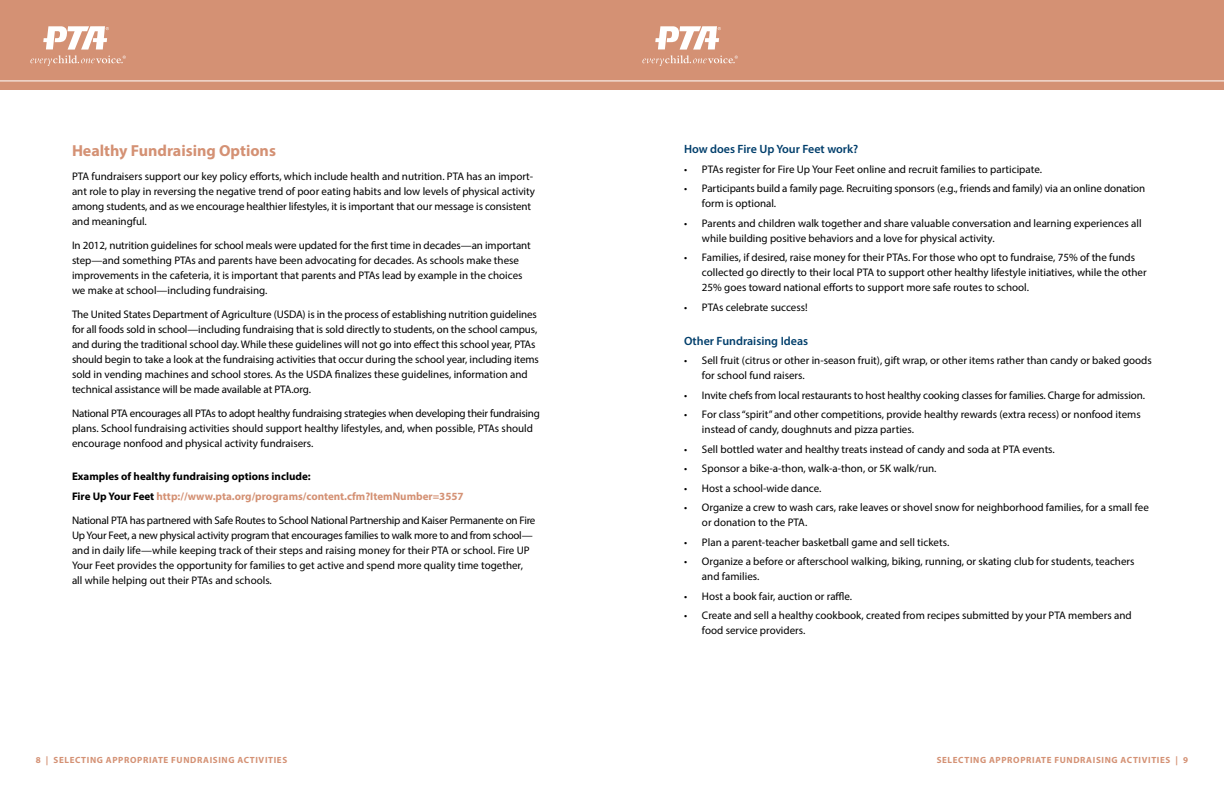
<style>
.page{position:relative;width:1224px;height:792px;background:#fff}
.page>*{position:absolute;margin:0;border:0;box-sizing:border-box;transform-origin:0 0}
.t1{font:700 16px "Myriad Pro";color:#d49174}
.t2{font:600 12px "Myriad Pro";color:#003e6b}
.t3{font:11px/15px "Myriad Pro";color:#000}
.t4{font:700 11px/19.5px "Myriad Pro";color:#000}
.t5{font:700 9px "Myriad Pro";letter-spacing:.07em;color:#d49174}
.s1{color:#d49174}
</style>
<div class="page">
<div style="left:612px;top:0;width:612px;height:90px;background:#d49174"></div>
<svg style="left:642px;top:26px;width:96px;height:40px"></svg>
<div style="left:0;top:0;width:612px;height:90px;background:#d49174"></div>
<svg style="left:30px;top:26px;width:96px;height:40px"></svg>
<hr style="left:0;top:80px;width:612px;height:1px;background:#fff">
<hr style="left:612px;top:80px;width:612px;height:1px;background:#fff">
<h1 class="t1" style="left:72px;top:140px;width:205px">Healthy Fundraising Options</h1>
<p class="t3" style="left:72px;top:169px;width:465px">PTA fundraisers support our key policy efforts, which include health and nutrition. PTA has an import&shy;ant role to play in reversing the negative trend of poor eating habits and low levels of physical activity among students, and as we encourage healthier lifestyles, it is important that our message is consistent and meaningful.</p>
<p class="t3" style="left:72px;top:238px;width:460px">In 2012, nutrition guidelines for school meals were updated for the first time in decades—an important step—and something PTAs and parents have been advocating for decades. As schools make these improvements in the cafeteria, it is important that parents and PTAs lead by example in the choices we make at school—including fundraising.</p>
<p class="t3" style="left:72px;top:307px;width:468px">The United States Department of Agriculture (USDA) is in the process of establishing nutrition guidelines for all foods sold in school—including fundraising that is sold directly to students, on the school campus, and during the traditional school day. While these guidelines will not go into effect this school year, PTAs should begin to take a look at the fundraising activities that occur during the school year, including items sold in vending machines and school stores. As the USDA finalizes these guidelines, information and technical assistance will be made available at PTA.org.</p>
<p class="t3" style="left:72px;top:406px;width:470px">National PTA encourages all PTAs to adopt healthy fundraising strategies when developing their fundraising plans. School fundraising activities should support healthy lifestyles, and, when possible, PTAs should encourage nonfood and physical activity fundraisers.</p>
<p class="t4" style="left:72px;top:466px;width:393px">Examples of healthy fundraising options include:<br>Fire Up Your Feet <span class="s1">http://www.pta.org/programs/content.cfm?ItemNumber=3557</span></p>
<p class="t3" style="left:72px;top:512px;width:465px">National PTA has partnered with Safe Routes to School National Partnership and Kaiser Permanente on Fire Up Your Feet, a new physical activity program that encourages families to walk more to and from school— and in daily life—while keeping track of their steps and raising money for their PTA or school. Fire UP Your Feet provides the opportunity for families to get active and spend more quality time together, all while helping out their PTAs and schools.</p>
<p class="t2" style="left:684px;top:141px;width:176px">How does Fire Up Your Feet work?</p>
<p class="t3" style="left:684px;top:161px;width:360px">• PTAs register for Fire Up Your Feet online and recruit families to participate.</p>
<p class="t3" style="left:702px;top:181px;width:445px;text-indent:-18px">• Participants build a family page. Recruiting sponsors (e.g., friends and family) via an online donation form is optional.</p>
<p class="t3" style="left:702px;top:215px;width:441px;text-indent:-18px">• Parents and children walk together and share valuable conversation and learning experiences all while building positive behaviors and a love for physical activity.</p>
<p class="t3" style="left:702px;top:250px;width:446px;text-indent:-18px">• Families, if desired, raise money for their PTAs. For those who opt to fundraise, 75% of the funds collected go directly to their local PTA to support other healthy lifestyle initiatives, while the other<br>25% goes toward national efforts to support more safe routes to school.</p>
<p class="t3" style="left:684px;top:299px;width:125px">• PTAs celebrate success!</p>
<p class="t2" style="left:684px;top:333px;width:126px">Other Fundraising Ideas</p>
<p class="t3" style="left:702px;top:353px;width:451px;text-indent:-18px">• Sell fruit (citrus or other in-season fruit), gift wrap, or other items rather than candy or baked goods for school fund raisers.</p>
<p class="t3" style="left:684px;top:387px;width:463px">• Invite chefs from local restaurants to host healthy cooking classes for families. Charge for admission.</p>
<p class="t3" style="left:702px;top:407px;width:440px;text-indent:-18px">• For class “spirit” and other competitions, provide healthy rewards (extra recess) or nonfood items instead of candy, doughnuts and pizza parties.</p>
<p class="t3" style="left:684px;top:441px;width:372px">• Sell bottled water and healthy treats instead of candy and soda at PTA events.</p>
<p class="t3" style="left:684px;top:461px;width:254px">• Sponsor a bike-a-thon, walk-a-thon, or 5K walk/run.</p>
<p class="t3" style="left:684px;top:480px;width:139px">• Host a school-wide dance.</p>
<p class="t3" style="left:702px;top:500px;width:448px;text-indent:-18px">• Organize a crew to wash cars, rake leaves or shovel snow for neighborhood families, for a small fee or donation to the PTA.</p>
<p class="t3" style="left:684px;top:534px;width:267px">• Plan a parent-teacher basketball game and sell tickets.</p>
<p class="t3" style="left:702px;top:554px;width:434px;text-indent:-18px">• Organize a before or afterschool walking, biking, running, or skating club for students, teachers and families.</p>
<p class="t3" style="left:684px;top:588px;width:170px">• Host a book fair, auction or raffle.</p>
<p class="t3" style="left:702px;top:608px;width:431px;text-indent:-18px">• Create and sell a healthy cookbook, created from recipes submitted by your PTA members and food service providers.</p>
<p class="t5" style="left:36px;top:754px;width:253px">8 | SELECTING APPROPRIATE FUNDRAISING ACTIVITIES</p>
<p class="t5" style="left:937px;top:754px;width:253px">SELECTING APPROPRIATE FUNDRAISING ACTIVITIES | 9</p>
</div>
